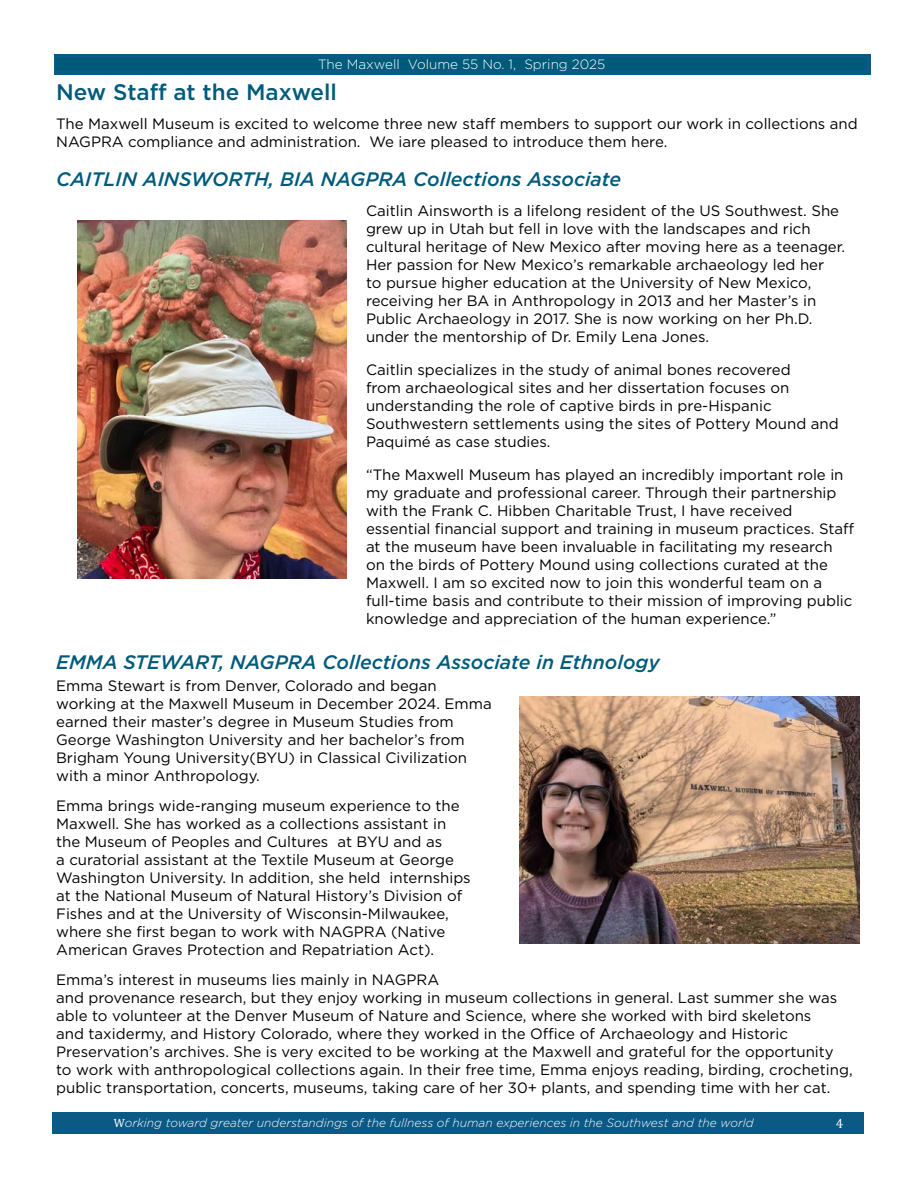
<style>
.page{position:relative;width:918px;height:1188px;background:#fff}
.page>*{position:absolute;margin:0;border:0;box-sizing:border-box;transform-origin:0 0}
.t1{font:500 22.5px "Gotham";color:#005b7b}
.t2{font:italic 500 19.5px "Gotham";color:#005b7b}
.t3{font:15px/18px "Gotham";color:#000}
.t4{font:300 13.5px "Gotham";color:#fff}
.t5{font:13.5px "Cambria";color:#fff}
.t6{font:italic 300 12px "Gotham";color:#fff}
.s1{font-family:"Cambria";font-weight:400;font-style:normal}
</style>
<div class="page">
<div style="left:55px;top:54px;width:816px;height:21px;background:#0b5a86"></div>
<div style="left:54px;top:58px;width:816px;height:13px;background:#0b5a86"></div>
<div style="left:57px;top:58px;width:810px;height:12px;background:#005b7b"></div>
<div style="left:52px;top:1112px;width:812px;height:22px;background:#0b5a86"></div>
<img style="left:519px;top:697px;width:341px;height:247px">
<img style="left:78px;top:220px;width:269px;height:358px">
<p class="t4" style="left:318px;top:56px;width:289px">The Maxwell Volume 55 No. 1, Spring 2025</p>
<h1 class="t1" style="left:56px;top:77px;width:282px">New Staff at the Maxwell</h1>
<p class="t3" style="left:56px;top:114px;width:803px">The Maxwell Museum is excited to welcome three new staff members to support our work in collections and<br>NAGPRA compliance and administration. We iare pleased to introduce them here.</p>
<h2 class="t2" style="left:56px;top:166px;width:567px">CAITLIN AINSWORTH, BIA NAGPRA Collections Associate</h2>
<p class="t3" style="left:366px;top:201px;width:481px">Caitlin Ainsworth is a lifelong resident of the US Southwest. She grew up in Utah but fell in love with the landscapes and rich cultural heritage of New Mexico after moving here as a teenager.<br>Her passion for New Mexico’s remarkable archaeology led her<br>to pursue higher education at the University of New Mexico, receiving her BA in Anthropology in 2013 and her Master’s in Public Archaeology in 2017. She is now working on her Ph.D. under the mentorship of Dr. Emily Lena Jones.</p>
<p class="t3" style="left:366px;top:360px;width:474px">Caitlin specializes in the study of animal bones recovered<br>from archaeological sites and her dissertation focuses on understanding the role of captive birds in pre-Hispanic Southwestern settlements using the sites of Pottery Mound and Paquimé as case studies.</p>
<p class="t3" style="left:366px;top:465px;width:490px">“The Maxwell Museum has played an incredibly important role in my graduate and professional career. Through their partnership with the Frank C. Hibben Charitable Trust, I have received essential financial support and training in museum practices. Staff at the museum have been invaluable in facilitating my research on the birds of Pottery Mound using collections curated at the Maxwell. I am so excited now to join this wonderful team on a full-time basis and contribute to their mission of improving public knowledge and appreciation of the human experience.”</p>
<h2 class="t2" style="left:56px;top:649px;width:605px">EMMA STEWART, NAGPRA Collections Associate in Ethnology</h2>
<p class="t3" style="left:56px;top:676px;width:437px">Emma Stewart is from Denver, Colorado and began working at the Maxwell Museum in December 2024. Emma earned their master’s degree in Museum Studies from George Washington University and her bachelor’s from Brigham Young University(BYU) in Classical Civilization with a minor Anthropology.</p>
<p class="t3" style="left:56px;top:796px;width:416px">Emma brings wide-ranging museum experience to the Maxwell. She has worked as a collections assistant in the Museum of Peoples and Cultures at BYU and as<br>a curatorial assistant at the Textile Museum at George Washington University. In addition, she held internships at the National Museum of Natural History’s Division of Fishes and at the University of Wisconsin-Milwaukee, where she first began to work with NAGPRA (Native American Graves Protection and Repatriation Act).</p>
<p class="t3" style="left:56px;top:970px;width:798px">Emma’s interest in museums lies mainly in NAGPRA<br>and provenance research, but they enjoy working in museum collections in general. Last summer she was able to volunteer at the Denver Museum of Nature and Science, where she worked with bird skeletons<br>and taxidermy, and History Colorado, where they worked in the Office of Archaeology and Historic Preservation’s archives. She is very excited to be working at the Maxwell and grateful for the opportunity to work with anthropological collections again. In their free time, Emma enjoys reading, birding, crocheting, public transportation, concerts, museums, taking care of her 30+ plants, and spending time with her cat.</p>
<p class="t6" style="left:114px;top:1116px;width:641px"><span class="s1">W</span>orking toward greater understandings of the fullness of human experiences in the Southwest and the world</p>
<p class="t5" style="left:836px;top:1116px;width:9px">4</p>
</div>
